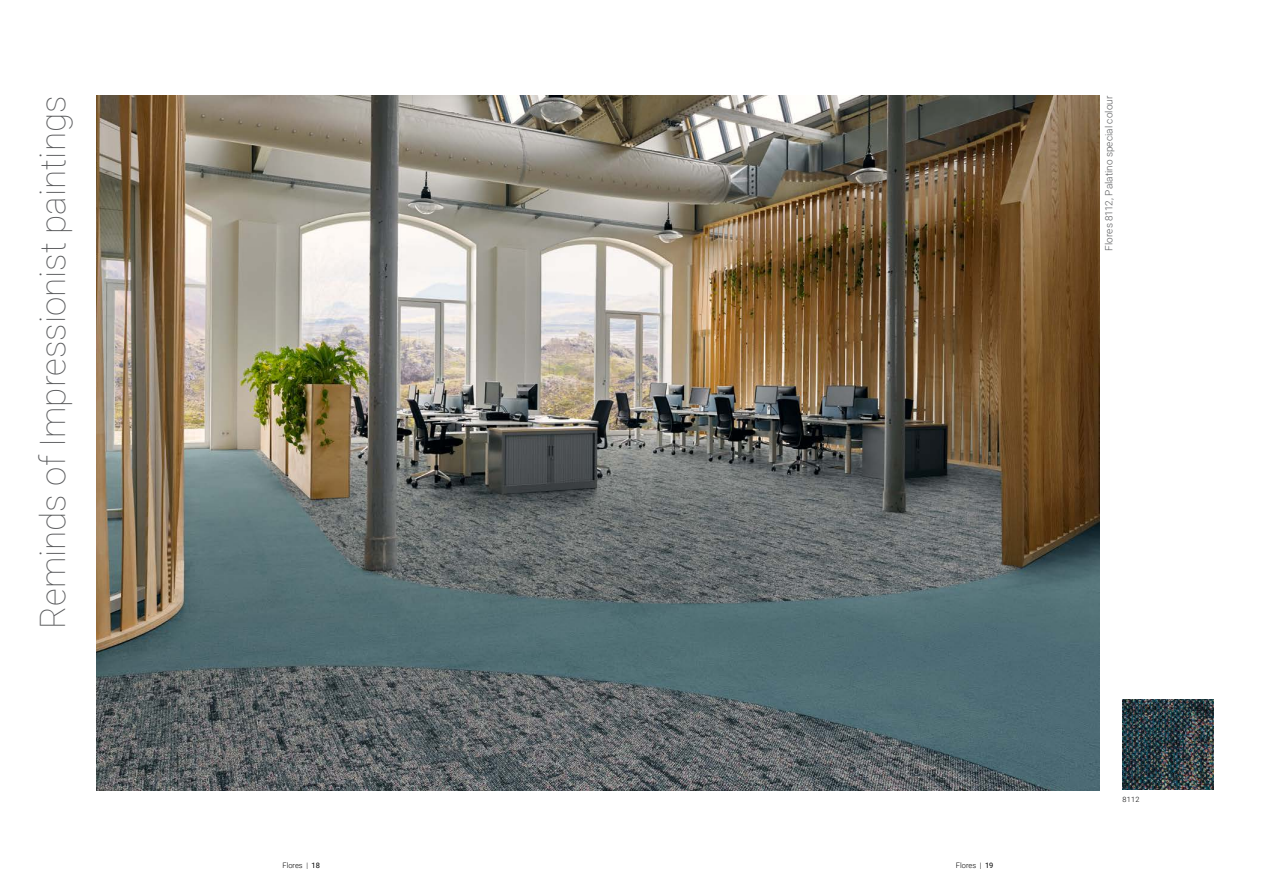
<style>
.page{position:relative;width:1276px;height:886px;background:#fff}
.page>*{position:absolute;margin:0;border:0;box-sizing:border-box;transform-origin:0 0}
.t1{font:100 35px "Roboto";color:#58595b}
.t2{font:300 10px "Roboto";letter-spacing:.01em;color:#58595b}
.t3{font:300 7.5px "Roboto";color:#000}
.t4{font:300 7.25px "Roboto";color:#000}
.s1{font-weight:400}
</style>
<div class="page">
<img style="left:96px;top:96px;width:1003px;height:694px">
<img style="left:1122px;top:699px;width:91px;height:91px">
<h1 class="t1" style="left:28px;top:629px;width:535px;rotate:-90deg">Reminds of Impressionist paintings</h1>
<p class="t2" style="left:1101px;top:251px;width:157px;rotate:-90deg">Flores 8112, Palatino special colour</p>
<p class="t3" style="left:282px;top:860px;width:39px">Flores | <span class="s1">18</span></p>
<p class="t3" style="left:956px;top:860px;width:39px">Flores | <span class="s1">19</span></p>
<p class="t4" style="left:1122px;top:794px;width:18px">8112</p>
</div>
